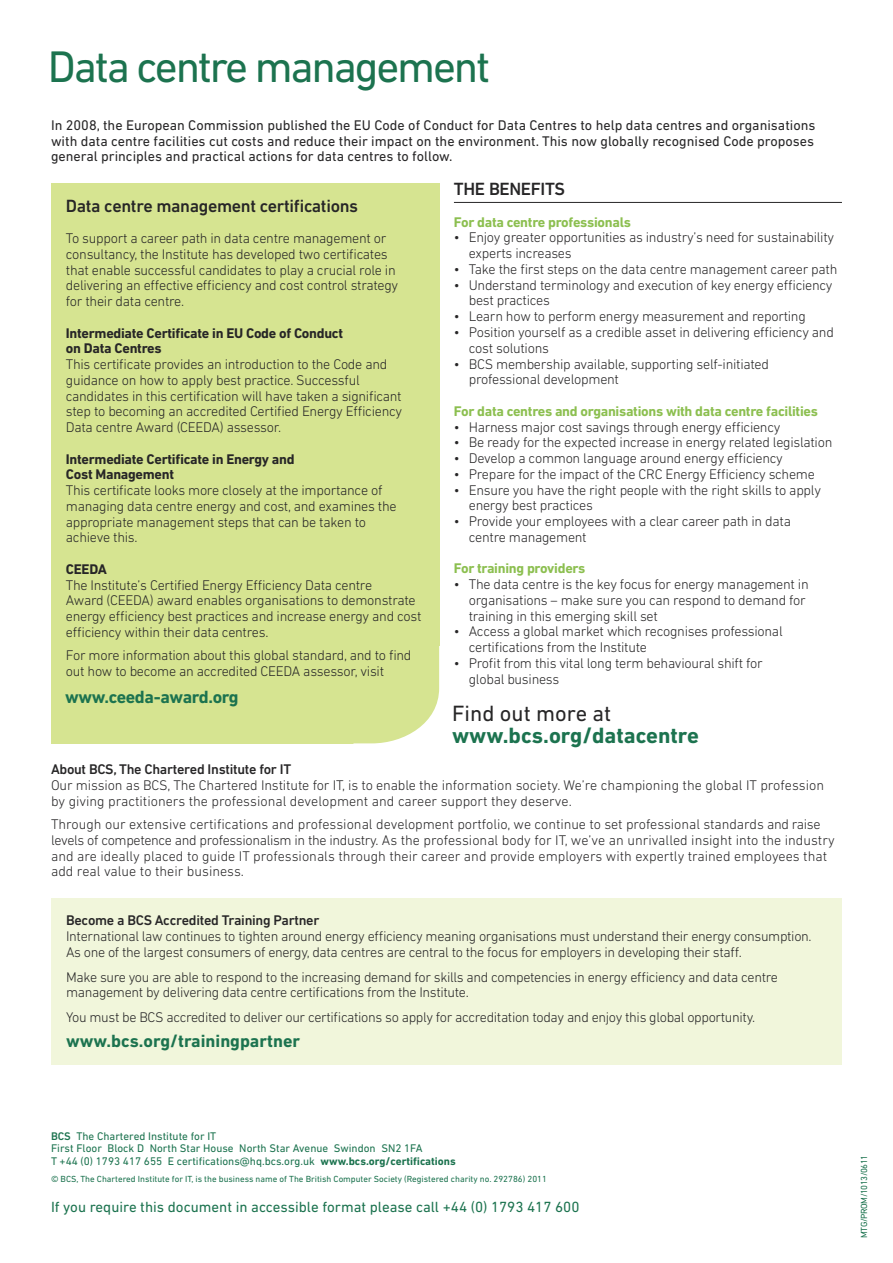
<style>
.page{position:relative;width:893px;height:1263px;background:#fff}
.page>*{position:absolute;margin:0;border:0;box-sizing:border-box;transform-origin:0 0}
.t1{font:45px "DIN Next LT Pro";letter-spacing:-.05em;color:#1c734f}
.t2{font:700 22.5px "DIN Next LT Pro";color:#1c734f}
.t3{font:22.5px "DIN Next LT Pro";color:#272627}
.t4{font:500 18px "DIN Next LT Pro";letter-spacing:-.02em;color:#272627}
.t5{font:700 18px "DIN Next LT Pro";color:#1c734f}
.t6{font:700 18px "DIN Next LT Pro";letter-spacing:-.02em;color:#1c734f}
.t7{font:15px "DIN Next LT Pro";color:#1c734f}
.t8{font:300 14.25px/15.8px "DIN Next LT Pro";letter-spacing:-.02em;color:#272627}
.t9{font:300 14.25px/15.8px "DIN Next LT Pro";color:#272627}
.t10{font:14.25px/15.8px "DIN Next LT Pro";color:#272627;text-align:justify}
.t11{font:700 14.25px/15.8px "DIN Next LT Pro";letter-spacing:-.02em;color:#272627}
.t12{font:700 14.25px "DIN Next LT Pro";letter-spacing:-.02em;color:#8cbf50}
.t13{font:500 14.25px "DIN Next LT Pro";letter-spacing:-.02em;color:#272627}
.t14{font:11.25px/12.8px "DIN Next LT Pro";color:#1c734f}
.t15{font:9px "DIN Next LT Pro";color:#1c734f}
.t16{font:9px "DIN Next LT Pro";letter-spacing:-.05em;color:#1c734f}
.s1{font-weight:500}
.s2{font-weight:700}
</style>
<div class="page">
<div style="left:51px;top:898px;width:791px;height:167px;background:#f1f6db"></div>
<div style="left:51px;top:183px;width:388px;height:560px;background:#d6e491"></div>
<hr style="left:454px;top:202px;width:388px;height:1px;background:#272627">
<svg style="left:353px;top:646px;width:87px;height:98px"></svg>
<h1 class="t1" style="left:48px;top:51px;width:444px">Data centre management</h1>
<p class="t10" style="left:51px;top:118px;width:766px">In 2008, the European Commission published the EU Code of Conduct for Data Centres to help data centres and organisations with data centre facilities cut costs and reduce their impact on the environment. This now globally recognised Code proposes general principles and practical actions for data centres to follow.</p>
<p class="t4" style="left:66px;top:199px;width:294px">Data centre management certifications</p>
<p class="t8" style="left:66px;top:232px;width:334px">To support a career path in data centre management or consultancy, the Institute has developed two certificates that enable successful candidates to play a crucial role in delivering an effective efficiency and cost control strategy for their data centre.</p>
<p class="t11" style="left:66px;top:326px;width:279px">Intermediate Certificate in EU Code of Conduct on Data Centres</p>
<p class="t8" style="left:66px;top:358px;width:338px">This certificate provides an introduction to the Code and guidance on how to apply best practice. Successful candidates in this certification will have taken a significant step to becoming an accredited Certified Energy Efficiency Data centre Award (CEEDA) assessor.</p>
<p class="t11" style="left:66px;top:452px;width:230px">Intermediate Certificate in Energy and<br>Cost Management</p>
<p class="t8" style="left:66px;top:484px;width:332px">This certificate looks more closely at the importance of managing data centre energy and cost, and examines the appropriate management steps that can be taken to achieve this.</p>
<p class="t11" style="left:66px;top:562px;width:42px">CEEDA</p>
<p class="t8" style="left:66px;top:578px;width:357px">The Institute’s Certified Energy Efficiency Data centre<br>Award (CEEDA) award enables organisations to demonstrate energy efficiency best practices and increase energy and cost efficiency within their data centres.</p>
<p class="t8" style="left:66px;top:649px;width:347px">For more information about this global standard, and to find out how to become an accredited CEEDA assessor, visit</p>
<p class="t6" style="left:65px;top:691px;width:175px">www.ceeda-award.org</p>
<p class="t4" style="left:454px;top:183px;width:113px">THE BENEFITS</p>
<p class="t12" style="left:454px;top:217px;width:178px">For data centre professionals</p>
<p class="t8" style="left:469px;top:231px;width:367px;text-indent:-15px">• Enjoy greater opportunities as industry’s need for sustainability experts increases</p>
<p class="t8" style="left:454px;top:263px;width:385px">• Take the first steps on the data centre management career path</p>
<p class="t8" style="left:469px;top:278px;width:365px;text-indent:-15px">• Understand terminology and execution of key energy efficiency best practices</p>
<p class="t8" style="left:454px;top:310px;width:353px">• Learn how to perform energy measurement and reporting</p>
<p class="t8" style="left:469px;top:326px;width:367px;text-indent:-15px">• Position yourself as a credible asset in delivering efficiency and cost solutions</p>
<p class="t8" style="left:469px;top:357px;width:302px;text-indent:-15px">• BCS membership available, supporting self-initiated professional development</p>
<p class="t12" style="left:454px;top:406px;width:366px">For data centres and organisations with data centre facilities</p>
<p class="t8" style="left:454px;top:420px;width:328px">• Harness major cost savings through energy efficiency</p>
<p class="t8" style="left:454px;top:436px;width:380px">• Be ready for the expected increase in energy related legislation</p>
<p class="t8" style="left:454px;top:452px;width:330px">• Develop a common language around energy efficiency</p>
<p class="t8" style="left:454px;top:467px;width:362px">• Prepare for the impact of the CRC Energy Efficiency scheme</p>
<p class="t8" style="left:469px;top:483px;width:354px;text-indent:-15px">• Ensure you have the right people with the right skills to apply energy best practices</p>
<p class="t8" style="left:469px;top:515px;width:324px;text-indent:-15px">• Provide your employees with a clear career path in data centre management</p>
<p class="t12" style="left:454px;top:564px;width:133px">For training providers</p>
<p class="t8" style="left:469px;top:578px;width:341px;text-indent:-15px">• The data centre is the key focus for energy management in organisations – make sure you can respond to demand for training in this emerging skill set</p>
<p class="t8" style="left:469px;top:625px;width:315px;text-indent:-15px">• Access a global market which recognises professional certifications from the Institute</p>
<p class="t8" style="left:469px;top:656px;width:295px;text-indent:-15px">• Profit from this vital long term behavioural shift for global business</p>
<h2 class="t3" style="left:452px;top:705px;width:161px">Find out more at</h2>
<h2 class="t2" style="left:452px;top:728px;width:248px">www.bcs.org/datacentre</h2>
<p class="t13" style="left:51px;top:765px;width:242px">About BCS, The Chartered Institute for IT</p>
<p class="t9" style="left:51px;top:779px;width:774px">Our mission as BCS, The Chartered Institute for IT, is to enable the information society. We’re championing the global IT profession by giving practitioners the professional development and career support they deserve.</p>
<p class="t9" style="left:51px;top:818px;width:785px">Through our extensive certifications and professional development portfolio, we continue to set professional standards and raise levels of competence and professionalism in the industry. As the professional body for IT, we’ve an unrivalled insight into the industry and are ideally placed to guide IT professionals through their career and provide employers with expertly trained employees that add real value to their business.</p>
<p class="t13" style="left:66px;top:916px;width:255px">Become a BCS Accredited Training Partner</p>
<p class="t8" style="left:66px;top:930px;width:747px">International law continues to tighten around energy efficiency meaning organisations must understand their energy consumption.<br>As one of the largest consumers of energy, data centres are central to the focus for employers in developing their staff.</p>
<p class="t8" style="left:66px;top:970px;width:713px">Make sure you are able to respond to the increasing demand for skills and competencies in energy efficiency and data centre management by delivering data centre certifications from the Institute.</p>
<p class="t8" style="left:66px;top:1011px;width:691px">You must be BCS accredited to deliver our certifications so apply for accreditation today and enjoy this global opportunity.</p>
<p class="t5" style="left:66px;top:1034px;width:236px">www.bcs.org/trainingpartner</p>
<p class="t14" style="left:51px;top:1130px;width:406px"><span class="s1">BCS</span> The Chartered Institute for IT<br>First Floor Block D North Star House North Star Avenue Swindon SN2 1FA<br>T +44 (0) 1793 417 655 E certifications@hq.bcs.org.uk <span class="s2">www.bcs.org/certifications</span></p>
<p class="t15" style="left:51px;top:1176px;width:498px">© BCS, The Chartered Institute for IT, is the business name of The British Computer Society (Registered charity no. 292786) 2011</p>
<p class="t7" style="left:51px;top:1201px;width:530px">If you require this document in accessible format please call +44 (0) 1793 417 600</p>
<p class="t16" style="left:861px;top:1238px;width:85px;rotate:-90deg">MTG/PROM/1013/0611</p>
</div>
